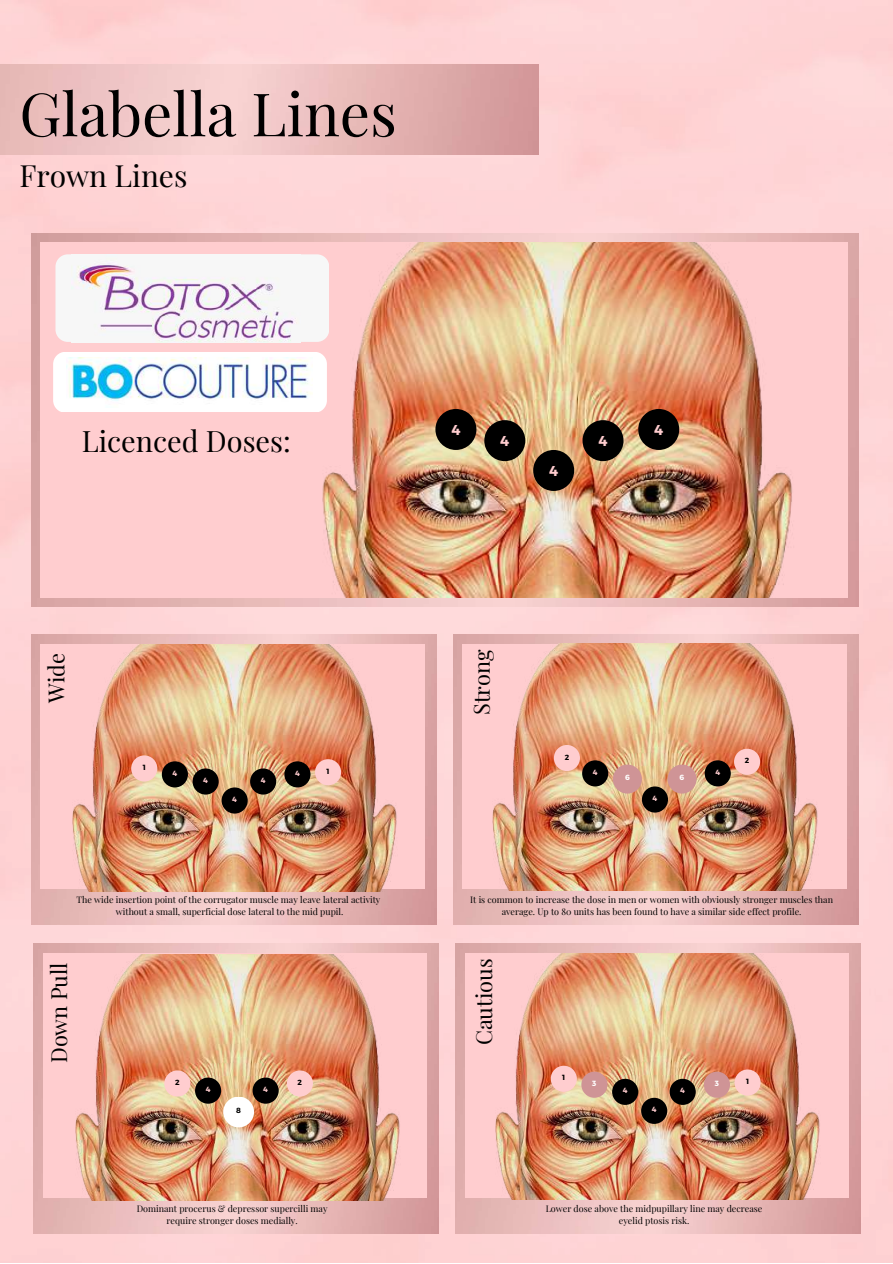
<style>
.page{position:relative;width:893px;height:1264px;background:#fff}
.page>*{position:absolute;margin:0;border:0;box-sizing:border-box;transform-origin:0 0}
.t1{font:59.85px "Playfair Display";color:#000}
.t2{font:30px "Playfair Display";color:#000}
.t3{font:28.95px "Playfair Display";color:#000}
.t4{font:21.75px "Playfair Display";color:#000}
.t5{font:700 14.25px "Montserrat";color:#ffcdcf}
.t6{font:9px/12px "Playfair Display";color:#000;text-align:center}
.t7{font:700 7.5px "Montserrat";color:#ffcdcf}
.t8{font:700 7.5px "Montserrat";color:#000}
.t9{font:700 7.5px "Montserrat";color:#fff}
</style>
<div class="page">
<div style="left:40px;top:242px;width:807px;height:356px;background:#ffcdcf"></div>
<img style="left:203px;top:242px;width:689px;height:355px">
<div style="left:533px;top:450px;width:41px;height:41px;background:#000;border-radius:50%"></div>
<div style="left:582px;top:420px;width:41px;height:41px;background:#000;border-radius:50%"></div>
<div style="left:638px;top:409px;width:41px;height:41px;background:#000;border-radius:50%"></div>
<div style="left:484px;top:420px;width:41px;height:41px;background:#000;border-radius:50%"></div>
<div style="left:435px;top:409px;width:41px;height:41px;background:#000;border-radius:50%"></div>
<div style="left:53px;top:352px;width:274px;height:59px;background:#fff;border-radius:12px"></div>
<img style="left:69px;top:358px;width:243px;height:43px">
<div style="left:55px;top:254px;width:274px;height:88px;background:#f7f7f7;border-radius:12px"></div>
<img style="left:71px;top:265px;width:226px;height:77px">
<img style="left:31px;top:634px;width:405px;height:290px">
<img style="left:453px;top:634px;width:405px;height:290px">
<img style="left:0;top:645px;width:478px;height:246px">
<div style="left:221px;top:787px;width:27px;height:26px;background:#000;border-radius:50%"></div>
<div style="left:250px;top:768px;width:26px;height:26px;background:#000;border-radius:50%"></div>
<div style="left:284px;top:761px;width:26px;height:26px;background:#000;border-radius:50%"></div>
<div style="left:192px;top:768px;width:27px;height:26px;background:#000;border-radius:50%"></div>
<div style="left:162px;top:761px;width:26px;height:26px;background:#000;border-radius:50%"></div>
<div style="left:315px;top:759px;width:26px;height:26px;background:#ffcdcf;border-radius:50%"></div>
<div style="left:131px;top:755px;width:26px;height:26px;background:#ffcdcf;border-radius:50%"></div>
<img style="left:410px;top:644px;width:482px;height:246px">
<div style="left:642px;top:786px;width:26px;height:26px;background:#000;border-radius:50%"></div>
<div style="left:667px;top:764px;width:29px;height:29px;background:#cf9496;border-radius:50%"></div>
<div style="left:704px;top:760px;width:26px;height:26px;background:#000;border-radius:50%"></div>
<div style="left:613px;top:764px;width:29px;height:29px;background:#cf9496;border-radius:50%"></div>
<div style="left:582px;top:760px;width:26px;height:26px;background:#000;border-radius:50%"></div>
<div style="left:734px;top:748px;width:26px;height:26px;background:#ffcdcf;border-radius:50%"></div>
<div style="left:554px;top:745px;width:26px;height:26px;background:#ffcdcf;border-radius:50%"></div>
<img style="left:34px;top:943px;width:404px;height:290px">
<img style="left:456px;top:943px;width:404px;height:290px">
<img style="left:0;top:954px;width:480px;height:246px">
<div style="left:223px;top:1096px;width:31px;height:31px;background:#fff;border-radius:50%"></div>
<div style="left:252px;top:1077px;width:27px;height:26px;background:#000;border-radius:50%"></div>
<div style="left:287px;top:1070px;width:26px;height:26px;background:#ffcdcf;border-radius:50%"></div>
<div style="left:195px;top:1077px;width:26px;height:26px;background:#000;border-radius:50%"></div>
<div style="left:164px;top:1070px;width:26px;height:26px;background:#ffcdcf;border-radius:50%"></div>
<img style="left:412px;top:953px;width:480px;height:246px">
<div style="left:641px;top:1097px;width:26px;height:26px;background:#000;border-radius:50%"></div>
<div style="left:669px;top:1078px;width:26px;height:26px;background:#000;border-radius:50%"></div>
<div style="left:703px;top:1071px;width:27px;height:26px;background:#cf9496;border-radius:50%"></div>
<div style="left:612px;top:1078px;width:26px;height:26px;background:#000;border-radius:50%"></div>
<div style="left:581px;top:1071px;width:26px;height:26px;background:#cf9496;border-radius:50%"></div>
<div style="left:734px;top:1069px;width:26px;height:26px;background:#ffcdcf;border-radius:50%"></div>
<div style="left:550px;top:1065px;width:27px;height:26px;background:#ffcdcf;border-radius:50%"></div>
<h1 class="t1" style="left:19px;top:72px;width:379px">Glabella Lines</h1>
<h2 class="t2" style="left:19px;top:154px;width:170px">Frown Lines</h2>
<h3 class="t3" style="left:82px;top:421px;width:211px">Licenced Doses:</h3>
<h3 class="t5" style="left:451px;top:420px;width:11px">4</h3>
<h3 class="t5" style="left:500px;top:431px;width:11px">4</h3>
<h3 class="t5" style="left:549px;top:461px;width:11px">4</h3>
<h3 class="t5" style="left:598px;top:431px;width:11px">4</h3>
<h3 class="t5" style="left:654px;top:420px;width:11px">4</h3>
<h3 class="t4" style="left:41px;top:703px;width:51px;rotate:-90deg">Wide</h3>
<h3 class="t4" style="left:466px;top:715px;width:67px;rotate:-90deg">Strong</h3>
<p class="t8" style="left:143px;top:762px;width:5px">1</p>
<p class="t7" style="left:172px;top:768px;width:6px">4</p>
<p class="t8" style="left:326px;top:766px;width:5px">1</p>
<p class="t7" style="left:295px;top:768px;width:6px">4</p>
<p class="t7" style="left:203px;top:775px;width:6px">4</p>
<p class="t7" style="left:261px;top:775px;width:6px">4</p>
<p class="t8" style="left:564px;top:752px;width:6px">2</p>
<p class="t7" style="left:592px;top:767px;width:6px">4</p>
<p class="t9" style="left:625px;top:772px;width:6px">6</p>
<p class="t9" style="left:679px;top:772px;width:6px">6</p>
<p class="t7" style="left:715px;top:767px;width:6px">4</p>
<p class="t8" style="left:744px;top:755px;width:6px">2</p>
<p class="t7" style="left:232px;top:794px;width:6px">4</p>
<p class="t7" style="left:652px;top:793px;width:6px">4</p>
<p class="t6" style="left:77px;top:893px;width:305px">The wide insertion point of the corrugator muscle may leave lateral activity without a small, superficial dose lateral to the mid pupil.</p>
<p class="t6" style="left:470px;top:893px;width:364px">It is common to increase the dose in men or women with obviously stronger muscles than average. Up to 80 units has been found to have a similar side effect profile.</p>
<h3 class="t4" style="left:44px;top:1063px;width:102px;rotate:-90deg">Down Pull</h3>
<h3 class="t4" style="left:468px;top:1045px;width:88px;rotate:-90deg">Cautious</h3>
<p class="t8" style="left:175px;top:1077px;width:6px">2</p>
<p class="t7" style="left:206px;top:1084px;width:6px">4</p>
<p class="t7" style="left:263px;top:1084px;width:6px">4</p>
<p class="t8" style="left:297px;top:1077px;width:6px">2</p>
<p class="t8" style="left:562px;top:1072px;width:5px">1</p>
<p class="t9" style="left:592px;top:1078px;width:6px">3</p>
<p class="t8" style="left:746px;top:1076px;width:5px">1</p>
<p class="t9" style="left:714px;top:1078px;width:6px">3</p>
<p class="t7" style="left:622px;top:1085px;width:6px">4</p>
<p class="t7" style="left:680px;top:1085px;width:6px">4</p>
<p class="t8" style="left:236px;top:1105px;width:6px">8</p>
<p class="t7" style="left:651px;top:1104px;width:6px">4</p>
<p class="t6" style="left:137px;top:1202px;width:192px">Dominant procerus &amp; depressor supercilli may require stronger doses medially.</p>
<p class="t6" style="left:545px;top:1202px;width:218px">Lower dose above the midpupillary line may decrease eyelid ptosis risk.</p>
</div>
